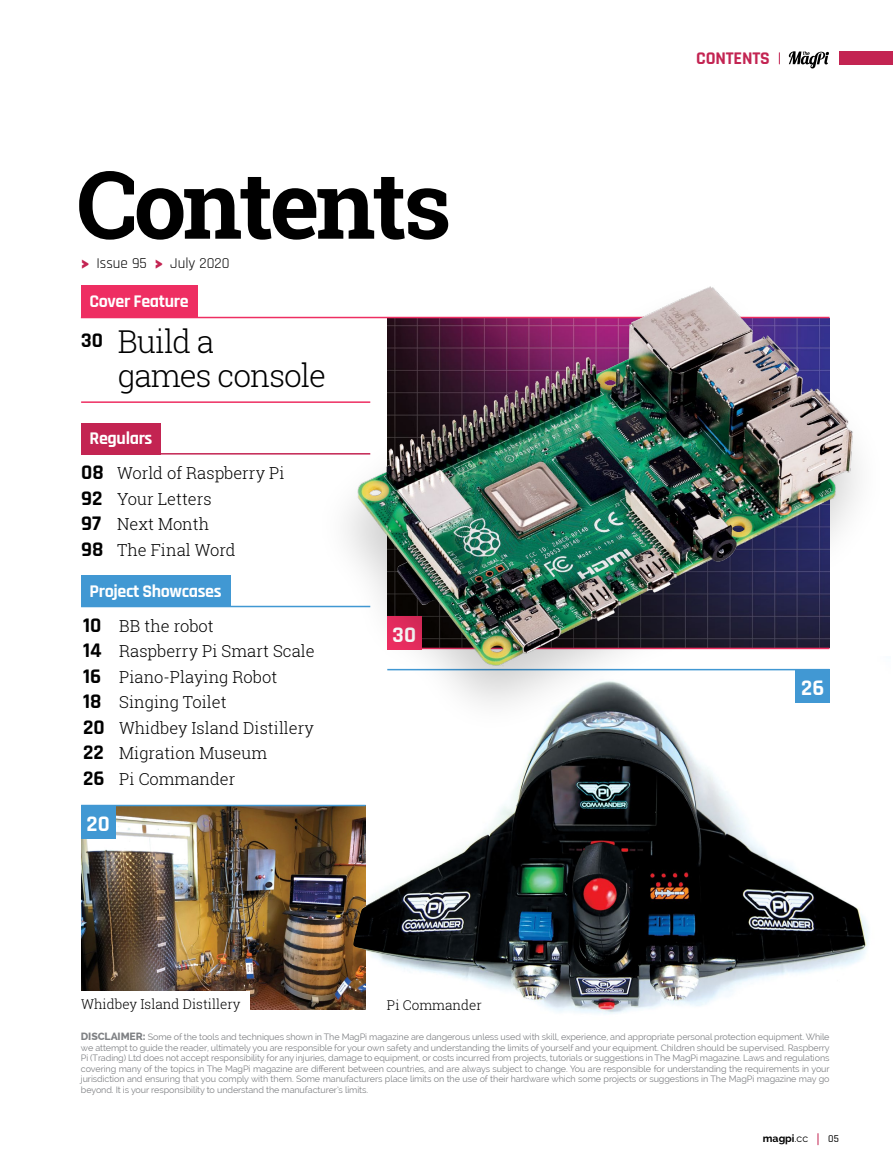
<style>
.page{position:relative;width:893px;height:1174px;background:#fff}
.page>*{position:absolute;margin:0;border:0;box-sizing:border-box;transform-origin:0 0}
.t1{font:700 93.75px "Roboto Slab";letter-spacing:-.04em;color:#000}
.t2{font:300 31.5px/34.8px "Roboto Slab";letter-spacing:-.03em;color:#000}
.t3{font:700 22.5px "Rajdhani";color:#fff}
.t4{font:700 21px "Rajdhani";color:#000}
.t5{font:700 18px "Rajdhani";letter-spacing:-.02em;color:#fff}
.t6{font:700 18px "Rajdhani";letter-spacing:-.01em;color:#c32452}
.t7{font:300 16.5px/25.5px "Roboto Slab";color:#000}
.t8{font:15.15px "Rajdhani";color:#000}
.t9{font:300 13.5px "Roboto Slab";color:#000}
.t10{font:700 10.5px "Raleway";color:#000}
.t11{font:500 10.5px "Rajdhani";color:#000}
.t12{font:9px/10.5px "Raleway";letter-spacing:-.01em;color:#808285;text-align:justify}
.s1{font-family:"Raleway";font-weight:900;color:#c32452}
.s2{font-family:"Rajdhani";font-weight:700;font-size:21px}
.s3{font-weight:800;font-size:10.5px}
.s4{font-weight:400}
</style>
<div class="page">
<div style="left:839px;top:51px;width:54px;height:13px;background:#c32452"></div>
<svg style="left:789px;top:51px;width:40px;height:17px"></svg>
<img style="left:382px;top:736px;width:486px;height:278px">
<hr style="left:81px;top:401px;width:289px;height:2px;background:#ee2e62">
<hr style="left:81px;top:453px;width:289px;height:1px;background:#c32452">
<div style="left:81px;top:423px;width:80px;height:31px;background:#c32452"></div>
<hr style="left:81px;top:317px;width:748px;height:1px;background:#ee2e62">
<div style="left:81px;top:286px;width:116px;height:31px;background:#ee2e62"></div>
<hr style="left:81px;top:606px;width:289px;height:1px;background:#4198d3">
<div style="left:81px;top:575px;width:149px;height:32px;background:#4198d3"></div>
<img style="left:81px;top:806px;width:285px;height:204px">
<div style="left:81px;top:805px;width:34px;height:33px;background:#4198d3"></div>
<div style="left:73px;top:991px;width:177px;height:27px;background:#fff"></div>
<hr style="left:81px;top:804px;width:285px;height:2px;background:#4198d3">
<div style="left:378px;top:991px;width:112px;height:27px;background:#fff"></div>
<div style="left:312px;top:280px;width:576px;height:456px;background:#000;opacity:.2"></div>
<img style="left:331px;top:280px;width:557px;height:403px">
<img style="left:352px;top:877px;width:72px;height:84px">
<h1 class="t1" style="left:77px;top:140px;width:376px">Contents</h1>
<h3 class="t8" style="left:81px;top:255px;width:150px"><span class="s1">&gt;</span> Issue 95 <span class="s1">&gt;</span> July 2020</h3>
<h3 class="t5" style="left:89px;top:290px;width:101px">Cover Feature</h3>
<h3 class="t4" style="left:81px;top:327px;width:23px">30</h3>
<h2 class="t2" style="left:118px;top:323px;width:210px">Build a<br>games console</h2>
<h3 class="t5" style="left:90px;top:427px;width:64px">Regulars</h3>
<h3 class="t7" style="left:81px;top:460px;width:205px"><span class="s2">08</span> World of Raspberry Pi<br><span class="s2">92</span> Your Letters<br><span class="s2">97</span> Next Month<br><span class="s2">98</span> The Final Word</h3>
<h3 class="t5" style="left:90px;top:580px;width:134px">Project Showcases</h3>
<h3 class="t7" style="left:83px;top:612px;width:233px"><span class="s2">10</span> BB the robot<br><span class="s2">14</span> Raspberry Pi Smart Scale<br><span class="s2">16</span> Piano-Playing Robot<br><span class="s2">18</span> Singing Toilet<br><span class="s2">20</span> Whidbey Island Distillery<br><span class="s2">22</span> Migration Museum<br><span class="s2">26</span> Pi Commander</h3>
<h3 class="t3" style="left:87px;top:809px;width:25px">20</h3>
<h3 class="t9" style="left:81px;top:995px;width:161px">Whidbey Island Distillery</h3>
<h3 class="t3" style="left:393px;top:620px;width:25px">30</h3>
<h3 class="t9" style="left:387px;top:995px;width:96px">Pi Commander</h3>
<h3 class="t6" style="left:696px;top:48px;width:75px">CONTENTS</h3>
<h3 class="t3" style="left:801px;top:674px;width:24px">26</h3>
<p class="t12" style="left:81px;top:1031px;width:750px"><span class="s3">DISCLAIMER:</span> Some of the tools and techniques shown in The MagPi magazine are dangerous unless used with skill, experience, and appropriate personal protection equipment. While we attempt to guide the reader, ultimately you are responsible for your own safety and understanding the limits of yourself and your equipment. Children should be supervised. Raspberry Pi (Trading) Ltd does not accept responsibility for any injuries, damage to equipment, or costs incurred from projects, tutorials or suggestions in The MagPi magazine. Laws and regulations covering many of the topics in The MagPi magazine are different between countries, and are always subject to change. You are responsible for understanding the requirements in your jurisdiction and ensuring that you comply with them. Some manufacturers place limits on the use of their hardware which some projects or suggestions in The MagPi magazine may go beyond. It is your responsibility to understand the manufacturer’s limits.</p>
<p class="t10" style="left:763px;top:1132px;width:47px">magpi<span class="s4">.cc</span></p>
<p class="t11" style="left:828px;top:1132px;width:12px">05</p>
</div>
